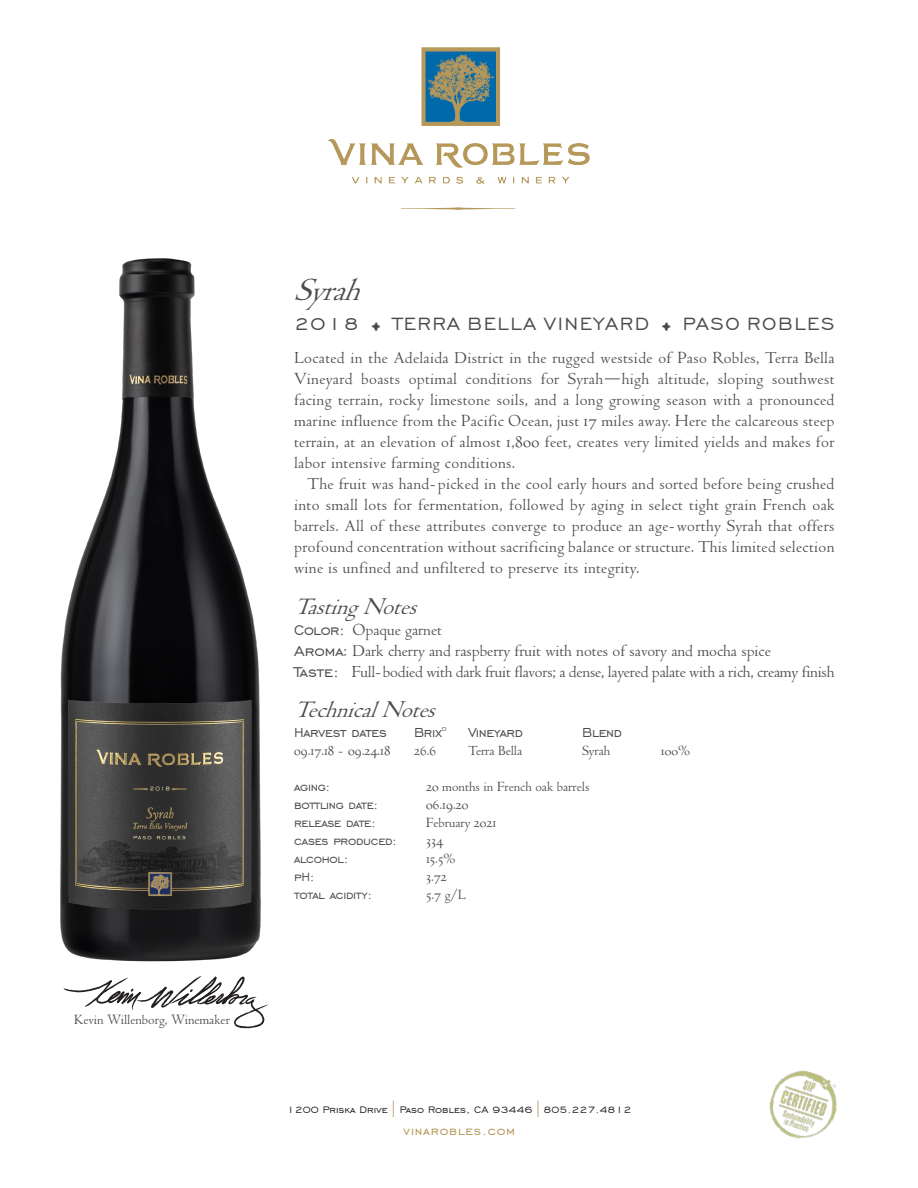
<style>
.page{position:relative;width:918px;height:1188px;background:#fff}
.page>*{position:absolute;margin:0;border:0;box-sizing:border-box;transform-origin:0 0}
.body_text{font:italic 34.5px "LTC Metropolitan";color:#4b4c4d}
.body_text-2{font:italic 25.5px "LTC Metropolitan";color:#4b4c4d}
.body_text-3{font:22.5px "Engravers Gothic BT";letter-spacing:.07em;color:#4b4c4d}
.body_text-4{font:18px/21px "LTC Metropolitan";color:#4b4c4d;text-align:justify}
.body_text-5{font:16.5px "Engravers Gothic BT";letter-spacing:-.02em;color:#4b4c4d;scale:.95 1}
.body_text-6{font:15px "LTC Metropolitan";color:#4b4c4d}
.body_text-7{font:15px "Engravers Gothic BT";letter-spacing:-.02em;color:#4b4c4d;scale:.95 1}
.t1{font:15px "Engravers Gothic BT";letter-spacing:.05em;color:#b39758}
.body_text-8{font:13.5px "LTC Metropolitan";color:#4b4c4d;scale:1.11 1}
.t2{font:12px "Engravers Gothic BT";color:#231f20}
.s1{font-family:"Adobe Jenson Pro";font-size:31.5px}
.s2{font-family:"Engravers Gothic BT"}
.s3{font-size:15px}
.s4{font-family:"Adobe Jenson Pro";font-size:15.9px;color:#b39758}
</style>
<div class="page">
<svg style="left:63px;top:976px;width:206px;height:52px"></svg>
<svg style="left:401px;top:207px;width:114px;height:3px"></svg>
<img style="left:329px;top:48px;width:260px;height:136px">
<img style="left:769px;top:1070px;width:68px;height:69px">
<img style="left:60px;top:258px;width:201px;height:704px">
<p class="body_text-6" style="left:74px;top:1012px;width:157px">Kevin Willenborg, Winemaker</p>
<p class="body_text" style="left:294px;top:272px;width:82px">Syrah</p>
<p class="body_text-3" style="left:294px;top:312px;width:542px">2018 <span class="s1">•</span> TERRA BELLA VINEYARD <span class="s1">•</span> PASO ROBLES</p>
<p class="body_text-4" style="left:294px;top:348px;width:542px">Located in the Adelaida District in the rugged westside of Paso Robles, Terra Bella Vineyard boasts optimal conditions for Syrah—high altitude, sloping southwest facing terrain, rocky limestone soils, and a long growing season with a pronounced marine influence from the Pacific Ocean, just 17 miles away. Here the calcareous steep terrain, at an elevation of almost 1,800 feet, creates very limited yields and makes for labor intensive farming conditions.</p>
<p class="body_text-4" style="left:294px;top:474px;width:542px;text-indent:14px">The fruit was hand-picked in the cool early hours and sorted before being crushed into small lots for fermentation, followed by aging in select tight grain French oak barrels. All of these attributes converge to produce an age-worthy Syrah that offers profound concentration without sacrificing balance or structure. This limited selection wine is unfined and unfiltered to preserve its integrity.</p>
<p class="body_text-2" style="left:294px;top:593px;width:134px">TastingNotes</p>
<p class="body_text-4" style="left:294px;top:620px;width:149px"><span class="s2">Color:</span> Opaque garnet</p>
<p class="body_text-4" style="left:294px;top:641px;width:478px"><span class="s2">Aroma</span>: Dark cherry and raspberry fruit with notes of savory and mocha spice</p>
<p class="body_text-4" style="left:294px;top:662px;width:542px"><span class="s2">Taste:</span> Full-bodied with dark fruit flavors; a dense, layered palate with a rich, creamy finish</p>
<p class="body_text-2" style="left:294px;top:697px;width:152px">TechnicalNotes</p>
<p class="body_text-5" style="left:294px;top:723px;width:99px">Harvest dates</p>
<p class="body_text-5" style="left:414px;top:723px;width:36px">Brix<sup>0</sup></p>
<p class="body_text-5" style="left:468px;top:723px;width:59px">Vineyard</p>
<p class="body_text-5" style="left:582px;top:723px;width:44px">Blend</p>
<p class="body_text-6" style="left:294px;top:743px;width:98px">09.17.18 - 09.24.18</p>
<p class="body_text-6" style="left:414px;top:743px;width:24px">26.6</p>
<p class="body_text-6" style="left:468px;top:743px;width:56px">Terra Bella</p>
<p class="body_text-6" style="left:582px;top:743px;width:30px">Syrah</p>
<p class="body_text-8" style="left:661px;top:744px;width:28px">100<span class="s3">%</span></p>
<p class="body_text-7" style="left:294px;top:778px;width:40px">aging:</p>
<p class="body_text-6" style="left:426px;top:779px;width:165px">20 months in French oak barrels</p>
<p class="body_text-7" style="left:294px;top:796px;width:90px">bottling date:</p>
<p class="body_text-6" style="left:426px;top:797px;width:44px">06.19.20</p>
<p class="body_text-7" style="left:294px;top:814px;width:88px">release date:</p>
<p class="body_text-6" style="left:426px;top:815px;width:72px">February 2021</p>
<p class="body_text-7" style="left:294px;top:832px;width:110px">cases produced:</p>
<p class="body_text-6" style="left:426px;top:833px;width:19px">334</p>
<p class="body_text-7" style="left:294px;top:850px;width:59px">alcohol:</p>
<p class="body_text-6" style="left:426px;top:851px;width:31px">15.5%</p>
<p class="body_text-7" style="left:294px;top:868px;width:23px">pH:</p>
<p class="body_text-6" style="left:426px;top:869px;width:22px">3.72</p>
<p class="body_text-7" style="left:294px;top:886px;width:84px">total acidity:</p>
<p class="body_text-6" style="left:426px;top:887px;width:42px">5.7 g/L</p>
<p class="t2" style="left:287px;top:1103px;width:346px">1200 Priska Drive <span class="s4">|</span> Paso Robles, CA 93446 <span class="s4">|</span> 805.227.4812</p>
<p class="t1" style="left:403px;top:1123px;width:113px">vinarobles.com</p>
</div>
